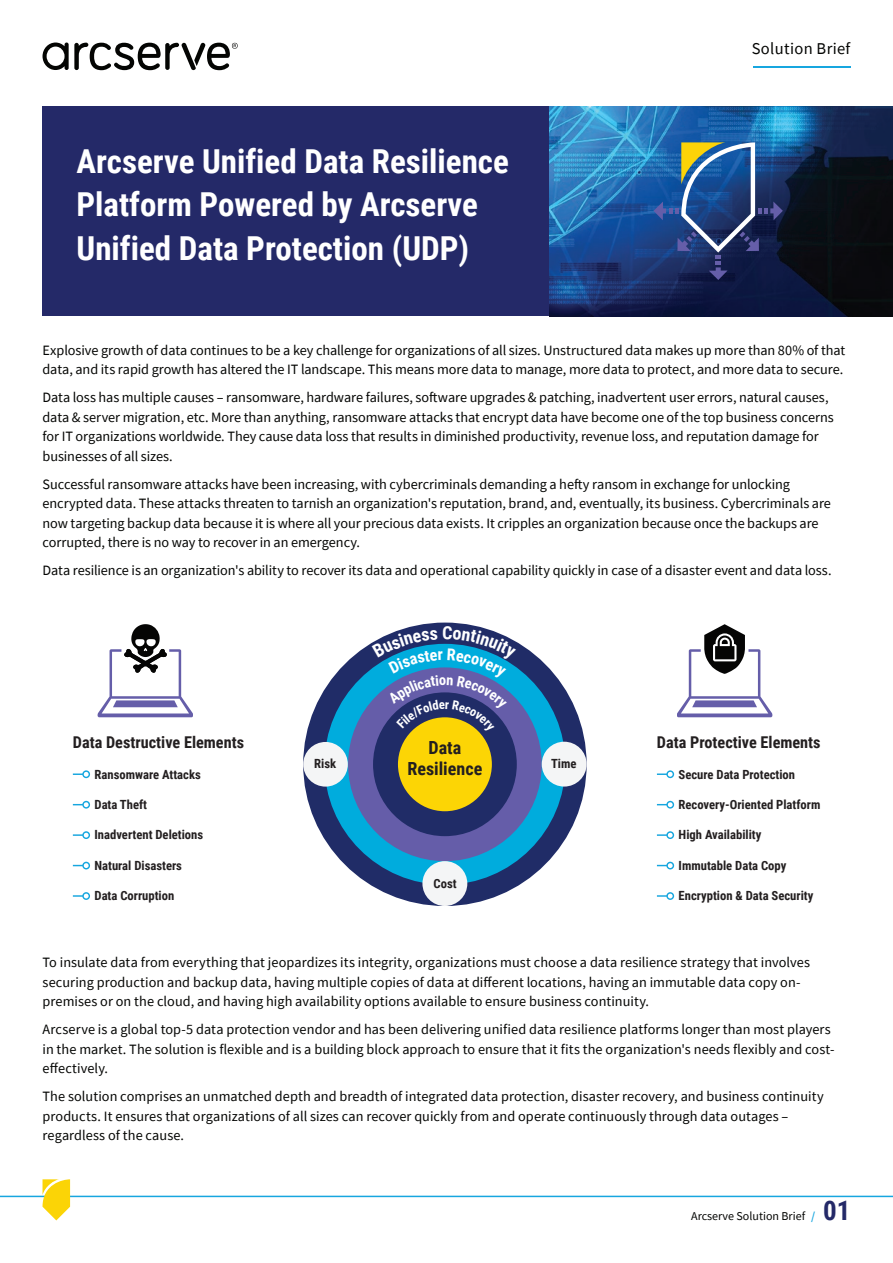
<style>
.page{position:relative;width:893px;height:1263px;background:#fff}
.page>*{position:absolute;margin:0;border:0;box-sizing:border-box;transform-origin:0 0}
.t1{font:700 33px/43.5px "Roboto Condensed";color:#fff}
.t2{font:700 27px "Roboto Condensed";color:#242968}
.t3{font:700 18px/21.6px "Roboto Condensed";color:#231f20;text-align:center}
.t4{font:16.5px "Source Sans Pro";letter-spacing:.02em;color:#040503}
.t5{font:700 16.2px "Roboto Condensed";color:#231f20}
.t6{font:14.25px/19.5px "Source Sans Pro";color:#040503}
.t7{font:700 12.6px "Roboto Condensed";color:#231f20}
.t8{font:12px "Source Sans Pro";color:#040503}
.s1{font-weight:600;color:#17a6df}
</style>
<div class="page">
<svg style="left:43px;top:43px;width:195px;height:27px"></svg>
<hr style="left:753px;top:66px;width:97px;height:2px;background:#17a6df">
<hr style="left:0;top:1196px;width:893px;height:1px;background:#17a6df">
<svg style="left:43px;top:1179px;width:27px;height:41px"></svg>
<div style="left:43px;top:106px;width:850px;height:210px;background:#242968"></div>
<img style="left:549px;top:106px;width:344px;height:210px">
<svg style="left:653px;top:142px;width:130px;height:138px"></svg>
<div style="left:303px;top:622px;width:284px;height:284px;background:#202c67;border-radius:50%"></div>
<div style="left:324px;top:644px;width:241px;height:241px;background:#00acdd;border-radius:50%"></div>
<div style="left:348px;top:667px;width:194px;height:194px;background:#655da9;border-radius:50%"></div>
<div style="left:373px;top:692px;width:144px;height:144px;background:#202c67;border-radius:50%"></div>
<div style="left:398px;top:717px;width:94px;height:94px;background:#fcd505;border-radius:50%"></div>
<div style="left:303px;top:742px;width:45px;height:45px;background:#f4f5f6;border-radius:50%"></div>
<div style="left:542px;top:742px;width:45px;height:44px;background:#f4f5f6;border-radius:50%"></div>
<div style="left:422px;top:861px;width:45px;height:45px;background:#f4f5f6;border-radius:50%"></div>
<svg style="left:98px;top:624px;width:95px;height:93px"></svg>
<svg style="left:677px;top:624px;width:95px;height:93px"></svg>
<svg style="left:73px;top:770px;width:17px;height:8px"></svg>
<svg style="left:73px;top:801px;width:17px;height:7px"></svg>
<svg style="left:73px;top:831px;width:17px;height:8px"></svg>
<svg style="left:73px;top:862px;width:17px;height:7px"></svg>
<svg style="left:73px;top:892px;width:17px;height:8px"></svg>
<svg style="left:657px;top:770px;width:17px;height:8px"></svg>
<svg style="left:657px;top:801px;width:17px;height:7px"></svg>
<svg style="left:657px;top:831px;width:17px;height:8px"></svg>
<svg style="left:657px;top:862px;width:17px;height:7px"></svg>
<svg style="left:657px;top:892px;width:17px;height:8px"></svg>
<svg style="left:372px;top:626px;width:144px;height:107px"></svg>
<h1 class="t1" style="left:77px;top:138px;width:434px">Arcserve Unified Data Resilience<br>Platform Powered by Arcserve<br>Unified Data Protection (UDP)</h1>
<p class="t4" style="left:752px;top:38px;width:100px">Solution Brief</p>
<p class="t6" style="left:43px;top:340px;width:804px">Explosive growth of data continues to be a key challenge for organizations of all sizes. Unstructured data makes up more than 80% of that data, and its rapid growth has altered the IT landscape. This means more data to manage, more data to protect, and more data to secure.</p>
<p class="t6" style="left:43px;top:388px;width:793px">Data loss has multiple causes – ransomware, hardware failures, software upgrades &amp; patching, inadvertent user errors, natural causes, data &amp; server migration, etc. More than anything, ransomware attacks that encrypt data have become one of the top business concerns for IT organizations worldwide. They cause data loss that results in diminished productivity, revenue loss, and reputation damage for businesses of all sizes.</p>
<p class="t6" style="left:43px;top:474px;width:790px">Successful ransomware attacks have been increasing, with cybercriminals demanding a hefty ransom in exchange for unlocking encrypted data. These attacks threaten to tarnish an organization's reputation, brand, and, eventually, its business. Cybercriminals are now targeting backup data because it is where all your precious data exists. It cripples an organization because once the backups are corrupted, there is no way to recover in an emergency.</p>
<p class="t6" style="left:43px;top:561px;width:791px">Data resilience is an organization's ability to recover its data and operational capability quickly in case of a disaster event and data loss.</p>
<p class="t5" style="left:73px;top:731px;width:173px">Data Destructive Elements</p>
<p class="t7" style="left:95px;top:765px;width:108px">Ransomware Attacks</p>
<p class="t7" style="left:95px;top:796px;width:54px">Data Theft</p>
<p class="t7" style="left:95px;top:826px;width:110px">Inadvertent Deletions</p>
<p class="t7" style="left:95px;top:856px;width:89px">Natural Disasters</p>
<p class="t7" style="left:95px;top:887px;width:81px">Data Corruption</p>
<p class="t7" style="left:314px;top:755px;width:23px">Risk</p>
<p class="t3" style="left:407px;top:736px;width:76px">Data<br>Resilience</p>
<p class="t7" style="left:434px;top:874px;width:25px">Cost</p>
<p class="t7" style="left:551px;top:755px;width:27px">Time</p>
<p class="t5" style="left:657px;top:731px;width:165px">Data Protective Elements</p>
<p class="t7" style="left:679px;top:765px;width:118px">Secure Data Protection</p>
<p class="t7" style="left:679px;top:796px;width:143px">Recovery-Oriented Platform</p>
<p class="t7" style="left:679px;top:826px;width:84px">High Availability</p>
<p class="t7" style="left:679px;top:856px;width:109px">Immutable Data Copy</p>
<p class="t7" style="left:679px;top:887px;width:136px">Encryption &amp; Data Security</p>
<p class="t6" style="left:43px;top:953px;width:769px">To insulate data from everything that jeopardizes its integrity, organizations must choose a data resilience strategy that involves securing production and backup data, having multiple copies of data at different locations, having an immutable data copy on&shy;premises or on the cloud, and having high availability options available to ensure business continuity.</p>
<p class="t6" style="left:43px;top:1020px;width:793px">Arcserve is a global top-5 data protection vendor and has been delivering unified data resilience platforms longer than most players in the market. The solution is flexible and is a building block approach to ensure that it fits the organization's needs flexibly and cost&shy;effectively.</p>
<p class="t6" style="left:43px;top:1087px;width:783px">The solution comprises an unmatched depth and breadth of integrated data protection, disaster recovery, and business continuity products. It ensures that organizations of all sizes can recover quickly from and operate continuously through data outages – regardless of the cause.</p>
<p class="t8" style="left:691px;top:1209px;width:126px">Arcserve Solution Brief <span class="s1">/</span></p>
<h2 class="t2" style="left:823px;top:1192px;width:29px">01</h2>
</div>
